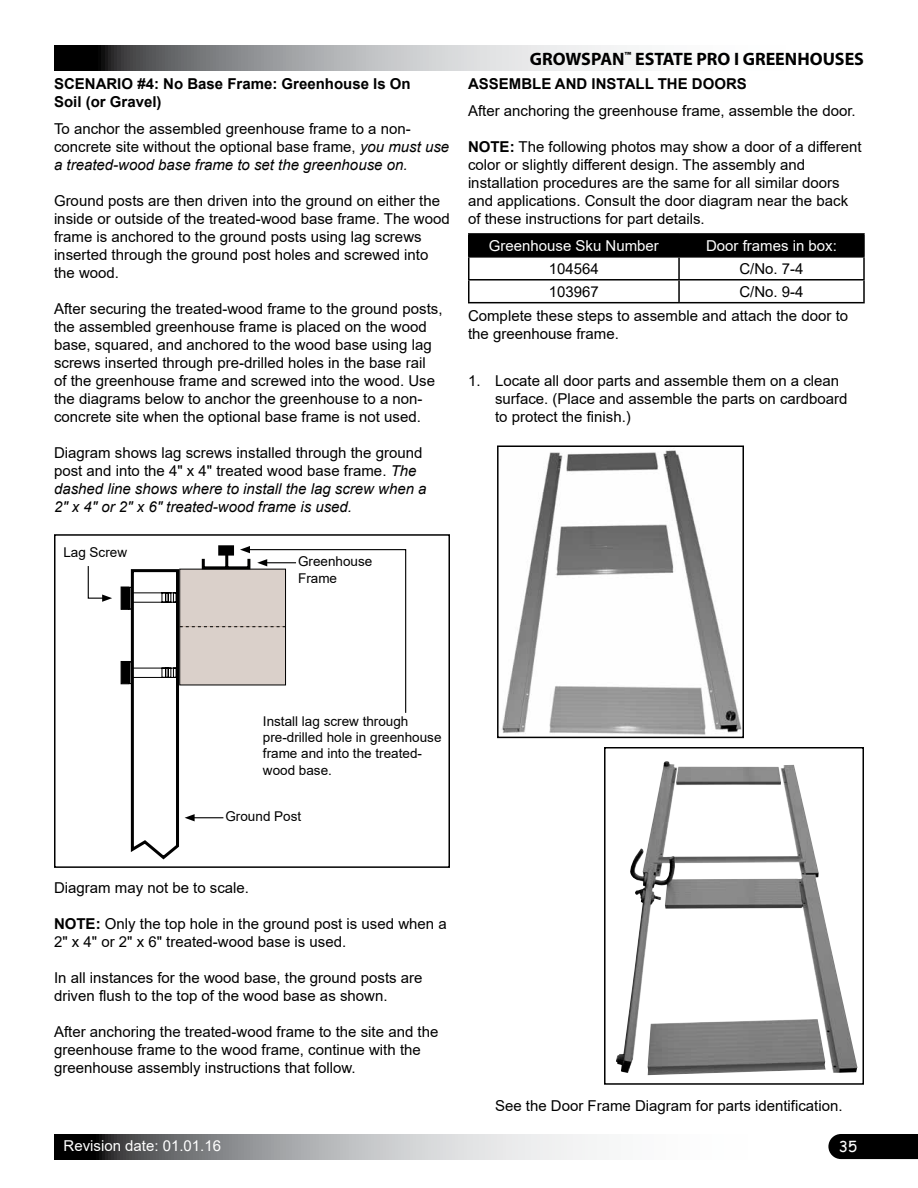
<style>
.page{position:relative;width:918px;height:1188px;background:#fff}
.page>*{position:absolute;margin:0;border:0;box-sizing:border-box;transform-origin:0 0}
.t1{font:700 18px "Myriad Pro";color:#000}
.t2{font:15px/18px "Arial";color:#000}
.t3{font:700 15px/18px "Arial";color:#000}
.t4{font:15px "Arial";color:#fff}
.t5{font:15px "Comic Sans MS";color:#fff}
.t6{font:13.5px/16.2px "Arial";color:#000}
.s1{font-style:italic}
.s2{font-weight:700}
</style>
<div class="page">
<svg style="left:54px;top:45px;width:573px;height:25px;background:#a0a1a3"></svg>
<div style="left:828px;top:1134px;width:90px;height:25px;background:#000"></div>
<svg style="left:54px;top:1134px;width:543px;height:25px;background:#a0a1a3"></svg>
<div style="left:54px;top:534px;width:396px;height:334px;border:2px solid #000"></div>
<svg style="left:87px;top:566px;width:25px;height:36px"></svg>
<svg style="left:121px;top:546px;width:286px;height:313px"></svg>
<img style="left:501px;top:450px;width:240px;height:285px">
<div style="left:497px;top:446px;width:247px;height:292px;border:2px solid #000"></div>
<img style="left:616px;top:761px;width:242px;height:314px">
<div style="left:604px;top:747px;width:260px;height:338px;border:2px solid #000"></div>
<div style="left:470px;top:235px;width:393px;height:21px;background:#000"></div>
<hr style="left:468px;top:233px;width:211px;height:2px;background:#000">
<hr style="left:468px;top:235px;width:2px;height:21px;background:#000">
<hr style="left:679px;top:233px;width:186px;height:2px;background:#000">
<hr style="left:678px;top:235px;width:2px;height:21px;background:#000">
<hr style="left:863px;top:235px;width:2px;height:21px;background:#000">
<hr style="left:468px;top:256px;width:211px;height:2px;background:#000">
<hr style="left:468px;top:258px;width:2px;height:21px;background:#000">
<hr style="left:679px;top:256px;width:186px;height:2px;background:#000">
<hr style="left:678px;top:258px;width:2px;height:21px;background:#000">
<hr style="left:863px;top:258px;width:2px;height:21px;background:#000">
<hr style="left:468px;top:279px;width:211px;height:2px;background:#000">
<hr style="left:468px;top:281px;width:2px;height:21px;background:#000">
<hr style="left:679px;top:279px;width:186px;height:2px;background:#000">
<hr style="left:678px;top:281px;width:2px;height:21px;background:#000">
<hr style="left:863px;top:281px;width:2px;height:21px;background:#000">
<hr style="left:468px;top:302px;width:211px;height:1px;background:#000">
<hr style="left:679px;top:302px;width:186px;height:1px;background:#000">
<p class="t3" style="left:54px;top:75px;width:358px">SCENARIO #4: No Base Frame: Greenhouse Is On<br>Soil (or Gravel)</p>
<p class="t2" style="left:54px;top:120px;width:397px">To anchor the assembled greenhouse frame to a non&shy;concrete site without the optional base frame, <span class="s1">you must use a treated-wood base frame to set the greenhouse on.</span></p>
<p class="t2" style="left:54px;top:192px;width:397px">Ground posts are then driven into the ground on either the inside or outside of the treated-wood base frame. The wood frame is anchored to the ground posts using lag screws inserted through the ground post holes and screwed into the wood.</p>
<p class="t2" style="left:54px;top:300px;width:390px">After securing the treated-wood frame to the ground posts, the assembled greenhouse frame is placed on the wood base, squared, and anchored to the wood base using lag screws inserted through pre-drilled holes in the base rail<br>of the greenhouse frame and screwed into the wood. Use the diagrams below to anchor the greenhouse to a non&shy;concrete site when the optional base frame is not used.</p>
<p class="t2" style="left:54px;top:444px;width:374px">Diagram shows lag screws installed through the ground post and into the 4" x 4" treated wood base frame. <span class="s1">The dashed line shows where to install the lag screw when a 2" x 4" or 2" x 6" treated-wood frame is used.</span></p>
<p class="t6" style="left:63px;top:544px;width:65px">Lag Screw</p>
<p class="t6" style="left:298px;top:553px;width:76px">Greenhouse<br>Frame</p>
<p class="t1" style="left:530px;top:47px;width:336px">GROWSPAN<sup>™</sup> ESTATE PRO I GREENHOUSES</p>
<p class="t3" style="left:468px;top:75px;width:280px">ASSEMBLE AND INSTALL THE DOORS</p>
<p class="t2" style="left:468px;top:102px;width:389px">After anchoring the greenhouse frame, assemble the door.</p>
<p class="t2" style="left:468px;top:138px;width:395px"><span class="s2">NOTE:</span> The following photos may show a door of a different color or slightly different design. The assembly and installation procedures are the same for all similar doors and applications. Consult the door diagram near the back of these instructions for part details.</p>
<p class="t4" style="left:489px;top:235px;width:172px">Greenhouse Sku Number</p>
<p class="t4" style="left:706px;top:235px;width:132px">Door frames in box:</p>
<p class="t2" style="left:549px;top:259px;width:52px">104564</p>
<p class="t2" style="left:739px;top:259px;width:66px">C/No. 7-4</p>
<p class="t2" style="left:549px;top:282px;width:52px">103967</p>
<p class="t2" style="left:739px;top:282px;width:66px">C/No. 9-4</p>
<p class="t2" style="left:468px;top:307px;width:382px">Complete these steps to assemble and attach the door to the greenhouse frame.</p>
<p class="t2" style="left:495px;top:372px;width:354px;text-indent:-27px">1. Locate all door parts and assemble them on a clean surface. (Place and assemble the parts on cardboard to protect the finish.)</p>
<p class="t6" style="left:263px;top:713px;width:180px">Install lag screw through pre-drilled hole in greenhouse frame and into the treated&shy;wood base.</p>
<p class="t6" style="left:225px;top:808px;width:77px">Ground Post</p>
<p class="t2" style="left:54px;top:879px;width:197px">Diagram may not be to scale.</p>
<p class="t2" style="left:54px;top:915px;width:394px"><span class="s2">NOTE:</span> Only the top hole in the ground post is used when a<br>2" x 4" or 2" x 6" treated-wood base is used.</p>
<p class="t2" style="left:54px;top:969px;width:370px">In all instances for the wood base, the ground posts are driven flush to the top of the wood base as shown.</p>
<p class="t2" style="left:54px;top:1023px;width:386px">After anchoring the treated-wood frame to the site and the greenhouse frame to the wood frame, continue with the greenhouse assembly instructions that follow.</p>
<p class="t4" style="left:64px;top:1135px;width:159px">Revision date: 01.01.16</p>
<p class="t2" style="left:495px;top:1096px;width:349px">See the Door Frame Diagram for parts identification.</p>
<p class="t5" style="left:839px;top:1135px;width:20px">35</p>
</div>
